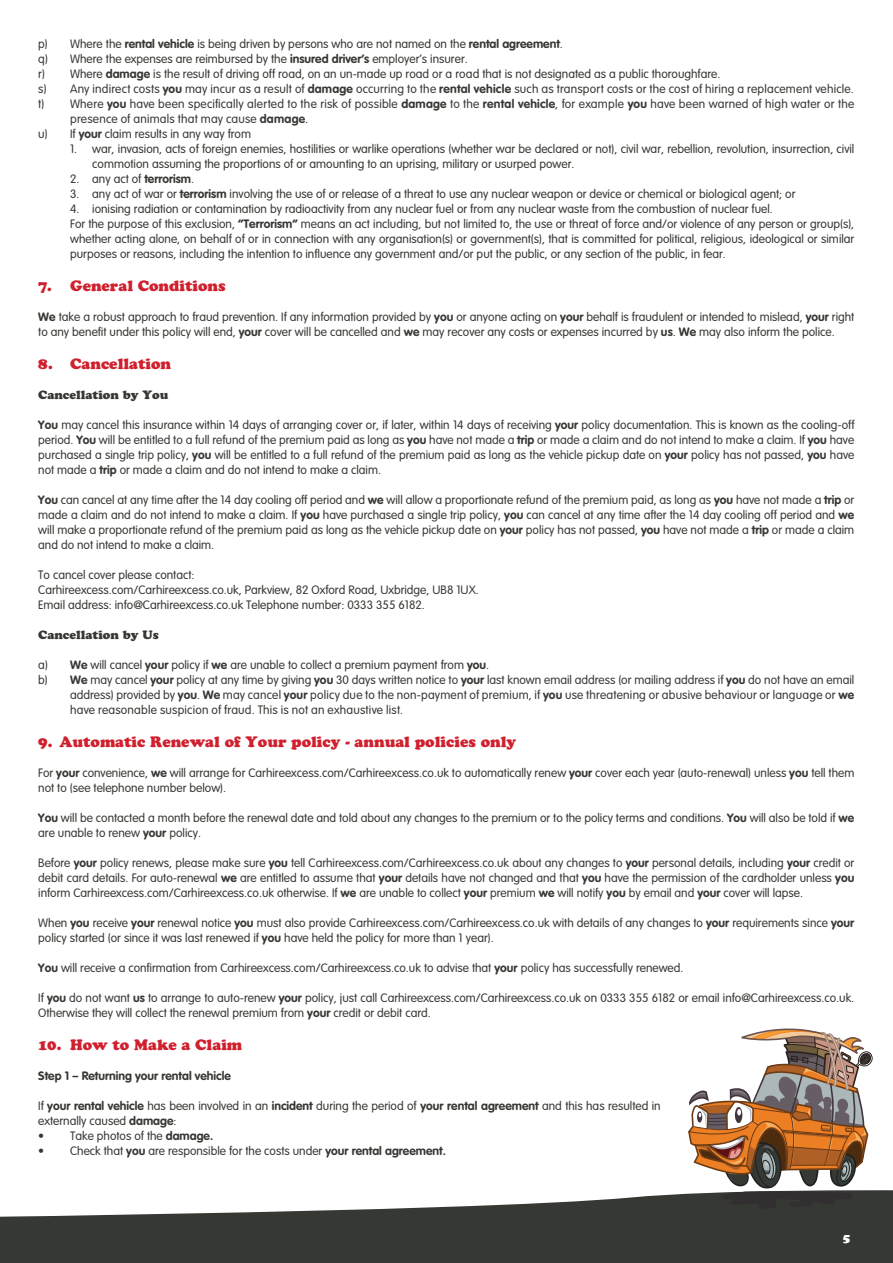
<style>
.page{position:relative;width:893px;height:1263px;background:#fff}
.page>*{position:absolute;margin:0;border:0;box-sizing:border-box;transform-origin:0 0}
.t1{font:15px "Cooper Black Std";color:#d0202e}
.t2{font:300 12px/15px "VAG Rounded Std";color:#363933}
.t3{font:300 12px "VAG Rounded Std";letter-spacing:.02em;color:#363933}
.t4{font:12px "Cooper Black Std";color:#363933}
.t5{font:700 12px "VAG Rounded Std";color:#363933}
.t6{font:12px "Cooper Black Std";color:#fff}
.s1{font-weight:700}
</style>
<div class="page">
<svg style="left:0;top:1190px;width:893px;height:73px;fill:#363933"></svg>
<svg style="left:688px;top:1028px;width:186px;height:181px"></svg>
<p class="t2" style="left:38px;top:36px;width:526px">p) Where the <span class="s1">rental vehicle</span> is being driven by persons who are not named on the <span class="s1">rental agreement</span>.</p>
<p class="t2" style="left:38px;top:51px;width:431px">q) Where the expenses are reimbursed by the <span class="s1">insured driver’s</span> employer’s insurer.</p>
<p class="t2" style="left:38px;top:66px;width:684px">r) Where <span class="s1">damage</span> is the result of driving off road, on an un-made up road or a road that is not designated as a public thoroughfare.</p>
<p class="t3" style="left:38px;top:81px;width:817px">s) Any indirect costs <span class="s1">you</span> may incur as a result of <span class="s1">damage</span> occurring to the <span class="s1">rental vehicle</span> such as transport costs or the cost of hiring a replacement vehicle.</p>
<p class="t3" style="left:38px;top:96px;width:818px">t) Where <span class="s1">you</span> have been specifically alerted to the risk of possible <span class="s1">damage</span> to the <span class="s1">rental vehicle</span>, for example <span class="s1">you</span> have been warned of high water or the</p>
<p class="t3" style="left:70px;top:111px;width:240px">presence of animals that may cause <span class="s1">damage</span>.</p>
<p class="t2" style="left:38px;top:126px;width:214px">u) If <span class="s1">your</span> claim results in any way from</p>
<p class="t2" style="left:92px;top:141px;width:764px;text-indent:-22px">1. war, invasion, acts of foreign enemies, hostilities or warlike operations (whether war be declared or not), civil war, rebellion, revolution, insurrection, civil commotion assuming the proportions of or amounting to an uprising, military or usurped power.</p>
<p class="t2" style="left:70px;top:171px;width:125px">2. any act of <span class="s1">terrorism</span>.</p>
<p class="t2" style="left:70px;top:186px;width:727px">3. any act of war or <span class="s1">terrorism</span> involving the use of or release of a threat to use any nuclear weapon or device or chemical or biological agent; or</p>
<p class="t2" style="left:70px;top:201px;width:786px">4. ionising radiation or contamination by radioactivity from any nuclear fuel or from any nuclear waste from the combustion of nuclear fuel.<br>For the purpose of this exclusion, <span class="s1">“Terrorism”</span> means an act including, but not limited to, the use or threat of force and/or violence of any person or group(s), whether acting alone, on behalf of or in connection with any organisation(s) or government(s), that is committed for political, religious, ideological or similar purposes or reasons, including the intention to influence any government and/or put the public, or any section of the public, in fear.</p>
<p class="t1" style="left:38px;top:276px;width:189px">7. General Conditions</p>
<p class="t2" style="left:38px;top:309px;width:818px"><span class="s1">We</span> take a robust approach to fraud prevention. If any information provided by <span class="s1">you</span> or anyone acting on <span class="s1">your</span> behalf is fraudulent or intended to mislead, <span class="s1">your</span> right to any benefit under this policy will end, <span class="s1">your</span> cover will be cancelled and <span class="s1">we</span> may recover any costs or expenses incurred by <span class="s1">us</span>. <span class="s1">We</span> may also inform the police.</p>
<p class="t1" style="left:38px;top:354px;width:134px">8. Cancellation</p>
<p class="t4" style="left:38px;top:387px;width:132px">Cancellation by You</p>
<p class="t2" style="left:38px;top:417px;width:818px;text-align:justify"><span class="s1">You</span> may cancel this insurance within 14 days of arranging cover or, if later, within 14 days of receiving <span class="s1">your</span> policy documentation. This is known as the cooling-off period. <span class="s1">You</span> will be entitled to a full refund of the premium paid as long as <span class="s1">you</span> have not made a <span class="s1">trip</span> or made a claim and do not intend to make a claim. If <span class="s1">you</span> have purchased a single trip policy, <span class="s1">you</span> will be entitled to a full refund of the premium paid as long as the vehicle pickup date on <span class="s1">your</span> policy has not passed, <span class="s1">you</span> have not made a <span class="s1">trip</span> or made a claim and do not intend to make a claim.</p>
<p class="t2" style="left:38px;top:492px;width:818px;text-align:justify"><span class="s1">You</span> can cancel at any time after the 14 day cooling off period and <span class="s1">we</span> will allow a proportionate refund of the premium paid, as long as <span class="s1">you</span> have not made a <span class="s1">trip</span> or made a claim and do not intend to make a claim. If <span class="s1">you</span> have purchased a single trip policy, <span class="s1">you</span> can cancel at any time after the 14 day cooling off period and <span class="s1">we </span>will make a proportionate refund of the premium paid as long as the vehicle pickup date on <span class="s1">your</span> policy has not passed, <span class="s1">you</span> have not made a <span class="s1">trip</span> or made a claim and do not intend to make a claim.</p>
<p class="t2" style="left:38px;top:567px;width:442px">To cancel cover please contact:<br>Carhireexcess.com/Carhireexcess.co.uk, Parkview, 82 Oxford Road, Uxbridge, UB8 1UX.<br>Email address: info@Carhireexcess.co.uk Telephone number: 0333 355 6182.</p>
<p class="t4" style="left:38px;top:627px;width:122px">Cancellation by Us</p>
<p class="t2" style="left:38px;top:657px;width:452px">a) <span class="s1">We</span> will cancel <span class="s1">your</span> policy if <span class="s1">we</span> are unable to collect a premium payment from <span class="s1">you</span>.</p>
<p class="t2" style="left:38px;top:672px;width:817px">b) <span class="s1">We</span> may cancel <span class="s1">your</span> policy at any time by giving <span class="s1">you</span> 30 days written notice to <span class="s1">your</span> last known email address (or mailing address if <span class="s1">you</span> do not have an email</p>
<p class="t2" style="left:70px;top:687px;width:786px">address) provided by <span class="s1">you</span>. <span class="s1">We</span> may cancel <span class="s1">your</span> policy due to the non-payment of premium, if <span class="s1">you</span> use threatening or abusive behaviour or language or <span class="s1">we</span></p>
<p class="t3" style="left:70px;top:702px;width:334px">have reasonable suspicion of fraud. This is not an exhaustive list.</p>
<p class="t1" style="left:38px;top:732px;width:479px">9. Automatic Renewal of Your policy - annual policies only</p>
<p class="t2" style="left:38px;top:765px;width:818px">For <span class="s1">your</span> convenience, <span class="s1">we</span> will arrange for Carhireexcess.com/Carhireexcess.co.uk to automatically renew <span class="s1">your</span> cover each year (auto-renewal) unless <span class="s1">you</span> tell them not to (see telephone number below).</p>
<p class="t2" style="left:38px;top:810px;width:818px"><span class="s1">You</span> will be contacted a month before the renewal date and told about any changes to the premium or to the policy terms and conditions. <span class="s1">You</span> will also be told if <span class="s1">we </span>are unable to renew <span class="s1">your</span> policy.</p>
<p class="t2" style="left:38px;top:855px;width:818px;text-align:justify">Before <span class="s1">your</span> policy renews, please make sure <span class="s1">you</span> tell Carhireexcess.com/Carhireexcess.co.uk about any changes to <span class="s1">your</span> personal details, including <span class="s1">your</span> credit or debit card details. For auto-renewal <span class="s1">we</span> are entitled to assume that <span class="s1">your</span> details have not changed and that <span class="s1">you</span> have the permission of the cardholder unless <span class="s1">you </span>inform Carhireexcess.com/Carhireexcess.co.uk otherwise. If <span class="s1">we</span> are unable to collect <span class="s1">your</span> premium <span class="s1">we</span> will notify <span class="s1">you</span> by email and <span class="s1">your</span> cover will lapse.</p>
<p class="t2" style="left:38px;top:915px;width:817px">When <span class="s1">you</span> receive <span class="s1">your</span> renewal notice <span class="s1">you</span> must also provide Carhireexcess.com/Carhireexcess.co.uk with details of any changes to <span class="s1">your</span> requirements since <span class="s1">your </span>policy started (or since it was last renewed if <span class="s1">you</span> have held the policy for more than 1 year).</p>
<p class="t2" style="left:38px;top:960px;width:647px"><span class="s1">You</span> will receive a confirmation from Carhireexcess.com/Carhireexcess.co.uk to advise that <span class="s1">your</span> policy has successfully renewed.</p>
<p class="t2" style="left:38px;top:990px;width:817px">If <span class="s1">you</span> do not want <span class="s1">us</span> to arrange to auto-renew <span class="s1">your</span> policy, just call Carhireexcess.com/Carhireexcess.co.uk on 0333 355 6182 or email info@Carhireexcess.co.uk.<br>Otherwise they will collect the renewal premium from <span class="s1">your</span> credit or debit card.</p>
<p class="t1" style="left:38px;top:1035px;width:205px">10. How to Make a Claim</p>
<p class="t5" style="left:38px;top:1068px;width:194px">Step 1 – Returning your rental vehicle</p>
<p class="t2" style="left:38px;top:1098px;width:624px">If <span class="s1">your rental vehicle</span> has been involved in an <span class="s1">incident</span> during the period of <span class="s1">your rental agreement</span> and this has resulted in externally caused <span class="s1">damage</span>:</p>
<p class="t2" style="left:38px;top:1128px;width:176px">• Take photos of the <span class="s1">damage.</span></p>
<p class="t2" style="left:38px;top:1143px;width:409px">• Check that <span class="s1">you</span> are responsible for the costs under <span class="s1">your rental agreement.</span></p>
<p class="t6" style="left:843px;top:1230px;width:9px">5</p>
</div>
